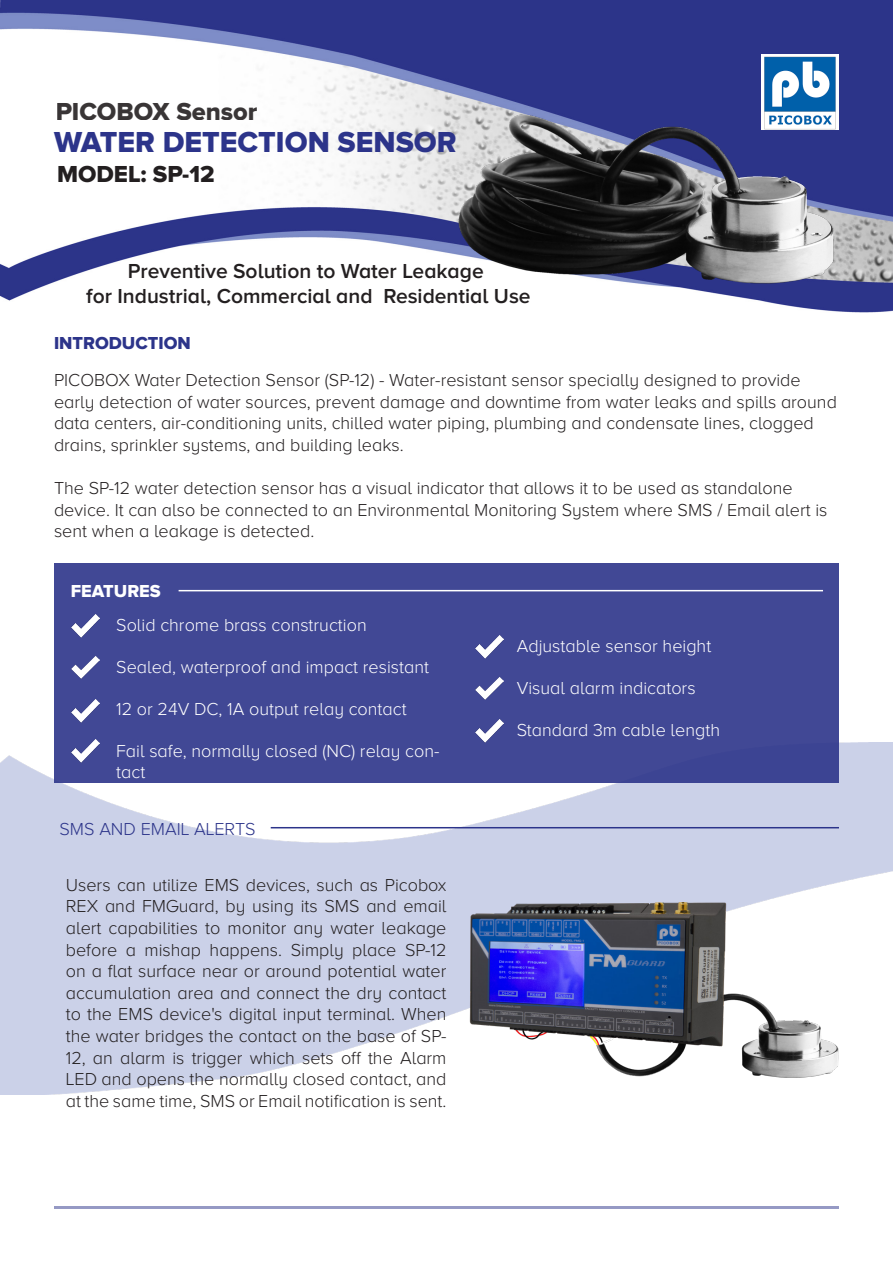
<style>
.page{position:relative;width:893px;height:1263px;background:#fff}
.page>*{position:absolute;margin:0;border:0;box-sizing:border-box;transform-origin:0 0}
.t1{font:30px "Proxima Nova A Extrabld";color:#2c348a}
.t2{font:25.5px "Proxima Nova A Extrabld";color:#231f20}
.t3{font:24px "Proxima Nova A Extrabld";color:#231f20}
.t4{font:600 21px "Proxima Nova A";color:#231f20}
.t5{font:300 18px/21.6px "Proxima Nova A";color:#231f20}
.t6{font:300 18px/21px "Proxima Nova A";color:#fff}
.t7{font:300 18px "Proxima Nova A";color:#2c348a}
.t8{font:18px "Proxima Nova A Extrabld";color:#2c348a}
.t9{font:18px "Proxima Nova A Extrabld";color:#fff}
</style>
<div class="page">
<img style="left:0;top:742px;width:893px;height:352px">
<img style="left:0;top:0;width:893px;height:312px">
<hr style="left:54px;top:1206px;width:785px;height:3px;background:#2c348a">
<img style="left:761px;top:54px;width:78px;height:57px">
<div style="left:54px;top:563px;width:785px;height:219px;background:#414895"></div>
<img style="left:71px;top:614px;width:29px;height:24px">
<img style="left:71px;top:699px;width:29px;height:23px">
<img style="left:71px;top:739px;width:29px;height:24px">
<img style="left:475px;top:635px;width:28px;height:24px">
<img style="left:475px;top:677px;width:28px;height:23px">
<img style="left:475px;top:719px;width:28px;height:23px">
<hr style="left:179px;top:590px;width:644px;height:1px;background:#fff">
<img style="left:71px;top:656px;width:29px;height:23px">
<img style="left:455px;top:111px;width:385px;height:173px">
<hr style="left:271px;top:827px;width:568px;height:1px;background:#2c348a">
<img style="left:455px;top:902px;width:393px;height:188px">
<h2 class="t2" style="left:56px;top:96px;width:204px">PICOBOX Sensor</h2>
<p class="t1" style="left:54px;top:125px;width:404px">WATER DETECTION SENSOR</p>
<p class="t3" style="left:57px;top:160px;width:159px">MODEL: SP-12</p>
<p class="t4" style="left:128px;top:259px;width:357px">Preventive Solution to Water Leakage</p>
<p class="t4" style="left:86px;top:284px;width:446px">for Industrial, Commercial and Residential Use</p>
<p class="t8" style="left:54px;top:333px;width:138px">INTRODUCTION</p>
<p class="t5" style="left:54px;top:369px;width:784px">PICOBOX Water Detection Sensor (SP-12) - Water-resistant sensor specially designed to provide early detection of water sources, prevent damage and downtime from water leaks and spills around data centers, air-conditioning units, chilled water piping, plumbing and condensate lines, clogged drains, sprinkler systems, and building leaks.</p>
<p class="t5" style="left:54px;top:477px;width:775px">The SP-12 water detection sensor has a visual indicator that allows it to be used as standalone device. It can also be connected to an Environmental Monitoring System where SMS / Email alert is sent when a leakage is detected.</p>
<p class="t9" style="left:71px;top:580px;width:92px">FEATURES</p>
<p class="t6" style="left:116px;top:614px;width:252px">Solid chrome brass construction</p>
<p class="t6" style="left:116px;top:656px;width:314px">Sealed, waterproof and impact resistant</p>
<p class="t6" style="left:116px;top:698px;width:292px">12 or 24V DC, 1A output relay contact</p>
<p class="t6" style="left:116px;top:740px;width:325px">Fail safe, normally closed (NC) relay con&shy;tact</p>
<p class="t7" style="left:60px;top:819px;width:198px">SMS AND EMAIL ALERTS</p>
<p class="t5" style="left:66px;top:874px;width:382px;text-align:justify">Users can utilize EMS devices, such as Picobox REX and FMGuard, by using its SMS and email alert capabilities to monitor any water leakage before a mishap happens. Simply place SP-12 on a flat surface near or around potential water</p>
<p class="t5" style="left:66px;top:982px;width:382px;text-align:justify">accumulation area and connect the dry contact to the EMS device's digital input terminal. When the water bridges the contact on the base of SP-12, an alarm is trigger which sets off the Alarm LED and opens the normally closed contact, and at the same time, SMS or Email notification is sent.</p>
<p class="t6" style="left:517px;top:635px;width:196px">Adjustable sensor height</p>
<p class="t6" style="left:517px;top:677px;width:180px">Visual alarm indicators</p>
<p class="t6" style="left:517px;top:719px;width:205px">Standard 3m cable length</p>
</div>
